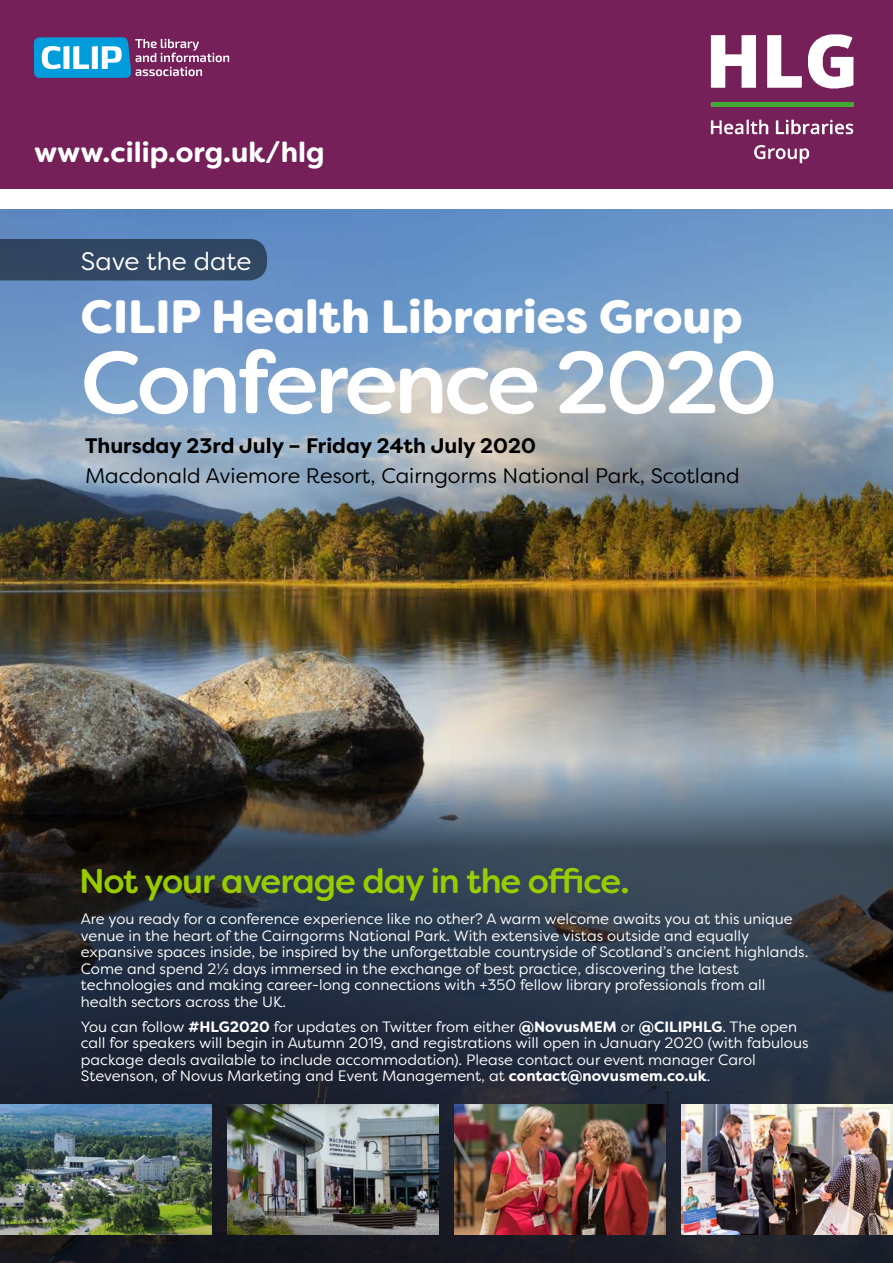
<style>
.page{position:relative;width:893px;height:1263px;background:#fff}
.page>*{position:absolute;margin:0;border:0;box-sizing:border-box;transform-origin:0 0}
.t1{font:500 87.75px "Filson Soft";letter-spacing:-.04em;color:#fff}
.t2{font:900 46.65px "Filson Soft";color:#fff}
.t3{font:500 34.35px "Filson Soft";letter-spacing:-.03em;color:#9c0}
.t4{font:700 28.2px "Filson Soft";color:#fff}
.t5{font:25.35px "Filson Soft";color:#fff}
.t6{font:21px "Filson Pro";color:#000}
.t7{font:700 21px "Filson Pro";color:#000}
.t8{font:15px/16.5px "Filson Soft";color:#fff}
.s1{font-weight:700}
</style>
<div class="page">
<img style="left:0;top:209px;width:893px;height:548px">
<svg style="left:0;top:757px;width:893px;height:506px;background:#303945"></svg>
<div style="left:0;top:0;width:893px;height:188px;background:#752058"></div>
<img style="left:710px;top:34px;width:144px;height:130px">
<div style="left:0;top:239px;width:267px;height:41px;background:#324662"></div>
<img style="left:0;top:1104px;width:211px;height:130px">
<img style="left:227px;top:1104px;width:212px;height:130px">
<img style="left:454px;top:1104px;width:212px;height:130px">
<img style="left:682px;top:1104px;width:211px;height:130px">
<svg style="left:34px;top:37px;width:195px;height:41px"></svg>
<hr style="left:711px;top:103px;width:142px;height:4px;background:#44a635">
<h3 class="t4" style="left:34px;top:134px;width:292px">www.cilip.org.uk/hlg</h3>
<h3 class="t5" style="left:81px;top:245px;width:172px">Save the date</h3>
<h2 class="t2" style="left:81px;top:287px;width:663px">CILIP Health Libraries Group</h2>
<h1 class="t1" style="left:81px;top:326px;width:698px">Conference 2020</h1>
<h3 class="t7" style="left:85px;top:432px;width:452px">Thursday 23rd July – Friday 24th July 2020</h3>
<h3 class="t6" style="left:85px;top:461px;width:656px">Macdonald Aviemore Resort, Cairngorms National Park, Scotland</h3>
<h3 class="t3" style="left:79px;top:859px;width:552px">Not your average day in the office.</h3>
<p class="t8" style="left:81px;top:911px;width:729px">Are you ready for a conference experience like no other? A warm welcome awaits you at this unique venue in the heart of the Cairngorms National Park. With extensive vistas outside and equally expansive spaces inside, be inspired by the unforgettable countryside of Scotland’s ancient highlands.<br>Come and spend 2½ days immersed in the exchange of best practice, discovering the latest technologies and making career-long connections with +350 fellow library professionals from all health sectors across the UK.</p>
<p class="t8" style="left:81px;top:1018px;width:729px">You can follow <span class="s1">#HLG2020</span> for updates on Twitter from either <span class="s1">@NovusMEM</span> or <span class="s1">@CILIPHLG</span>. The open call for speakers will begin in Autumn 2019, and registrations will open in January 2020 (with fabulous package deals available to include accommodation). Please contact our event manager Carol Stevenson, of Novus Marketing and Event Management, at <span class="s1">contact@novusmem.co.uk</span>.</p>
</div>
